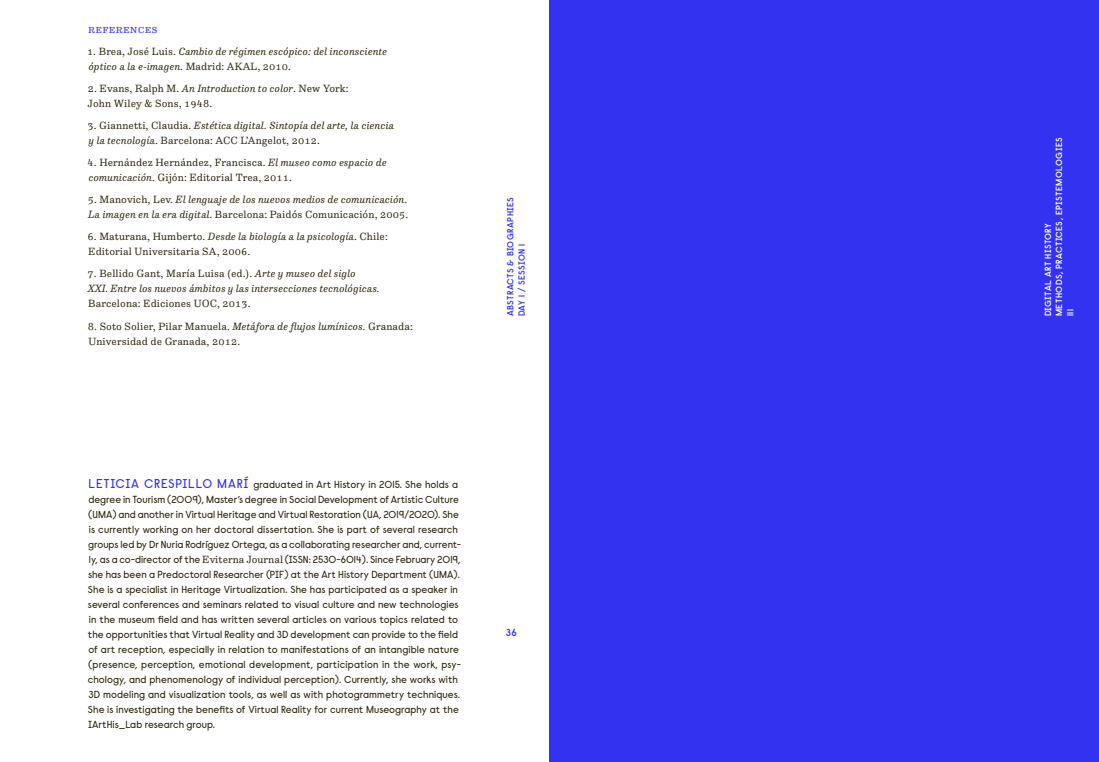
<style>
.page{position:relative;width:1099px;height:762px;background:#fff}
.page>*{position:absolute;margin:0;border:0;box-sizing:border-box;transform-origin:0 0}
.t1{font:italic 11.25px/15px "Hertz Pro";letter-spacing:.005em;color:#2f2912}
.t2{font:11.25px/15px "Hertz Pro";letter-spacing:.005em;color:#2f2912}
.t3{font:11.25px "Hertz Pro";letter-spacing:.005em;color:#3232f0}
.t4{font:10px/15px "Raisonne Pro";letter-spacing:.005em;color:#2f2912}
.t5{font:600 10px "Raisonne Pro";color:#3232f0}
.t6{font:600 8.75px/11.2px "Raisonne Pro";letter-spacing:.055em;color:#fff}
.t7{font:600 8.75px/11.2px "Raisonne Pro";letter-spacing:.05em;color:#3232f0}
.s1{font-style:normal}
.s2{font-style:italic}
.s3{font-size:12.5px;color:#3232f0}
.s4{font-family:"Hertz Pro";font-size:11.25px}
</style>
<div class="page">
<div style="left:549px;top:0;width:549px;height:762px;background:#3232f0"></div>
<p class="t3" style="left:88px;top:22px;width:71px">references</p>
<p class="t1" style="left:87px;top:43px;width:302px"><span class="s1">1. Brea, José Luis.</span> Cambio de régimen escópico: del inconsciente óptico a la e-imagen<span class="s1">. Madrid: AKAL, 2010.</span></p>
<p class="t2" style="left:88px;top:80px;width:262px">2. Evans, Ralph M. <span class="s2">An Introduction to color</span>. New York:<br>John Wiley &amp; Sons, 1948.</p>
<p class="t1" style="left:87px;top:117px;width:308px"><span class="s1">3. Giannetti, Claudia.</span> Estética digital. Sintopía del arte, la ciencia y la tecnología<span class="s1">. Barcelona: ACC L’Angelot, 2012.</span></p>
<p class="t2" style="left:88px;top:155px;width:300px">4. Hernández Hernández, Francisca. <span class="s2">El museo como espacio de comunicación</span>. Gijón: Editorial Trea, 2011.</p>
<p class="t1" style="left:88px;top:192px;width:322px"><span class="s1">5. Manovich, Lev.</span> El lenguaje de los nuevos medios de comunicación.<br>La imagen en la era digital<span class="s1">. Barcelona: Paidós Comunicación, 2005.</span></p>
<p class="t2" style="left:88px;top:229px;width:302px">6. Maturana, Humberto. <span class="s2">Desde la biología a la psicología</span>. Chile:<br>Editorial Universitaria SA, 2006.</p>
<p class="t1" style="left:88px;top:266px;width:293px"><span class="s1">7. Bellido Gant, María Luisa (ed.).</span> Arte y museo del siglo<br>XXI. Entre los nuevos ámbitos y las intersecciones tecnológicas.</p>
<p class="t2" style="left:88px;top:296px;width:164px">Barcelona: Ediciones UOC, 2013.</p>
<p class="t2" style="left:88px;top:318px;width:326px">8. Soto Solier, Pilar Manuela. <span class="s2">Metáfora de flujos lumínicos.</span> Granada:<br>Universidad de Granada, 2012.</p>
<p class="t7" style="left:504px;top:316px;width:121px;rotate:-90deg">ABSTRACTS &amp; BIOGRAPHIES<br>DAY l / SESSION l</p>
<p class="t4" style="left:88px;top:477px;width:375px"><span class="s3">LETICIA CRESPILLO MARÍ</span> graduated in Art History in 2015. She holds a degree in Tourism (2009), Master’s degree in Social Development of Artistic Culture (UMA) and another in Virtual Heritage and Virtual Restoration (UA, 2019/2020). She is currently working on her doctoral dissertation. She is part of several research groups led by Dr Nuria Rodríguez Ortega, as a collaborating researcher and, current&shy;ly, as a co-director of the <span class="s4">Eviterna Journal</span> (ISSN: 2530-6014). Since February 2019, she has been a Predoctoral Researcher (PIF) at the Art History Department (UMA).<br>She is a specialist in Heritage Virtualization. She has participated as a speaker in several conferences and seminars related to visual culture and new technologies in the museum field and has written several articles on various topics related to the opportunities that Virtual Reality and 3D development can provide to the field of art reception, especially in relation to manifestations of an intangible nature (presence, perception, emotional development, participation in the work, psy&shy;chology, and phenomenology of individual perception). Currently, she works with 3D modeling and visualization tools, as well as with photogrammetry techniques.<br>She is investigating the benefits of Virtual Reality for current Museography at the IArtHis_Lab research group.</p>
<p class="t5" style="left:505px;top:626px;width:13px">36</p>
<p class="t6" style="left:1042px;top:316px;width:180px;rotate:-90deg">DIGITAL ART HISTORY<br>METHODS, PRACTICES, EPISTEMOLOGIES lll</p>
</div>
